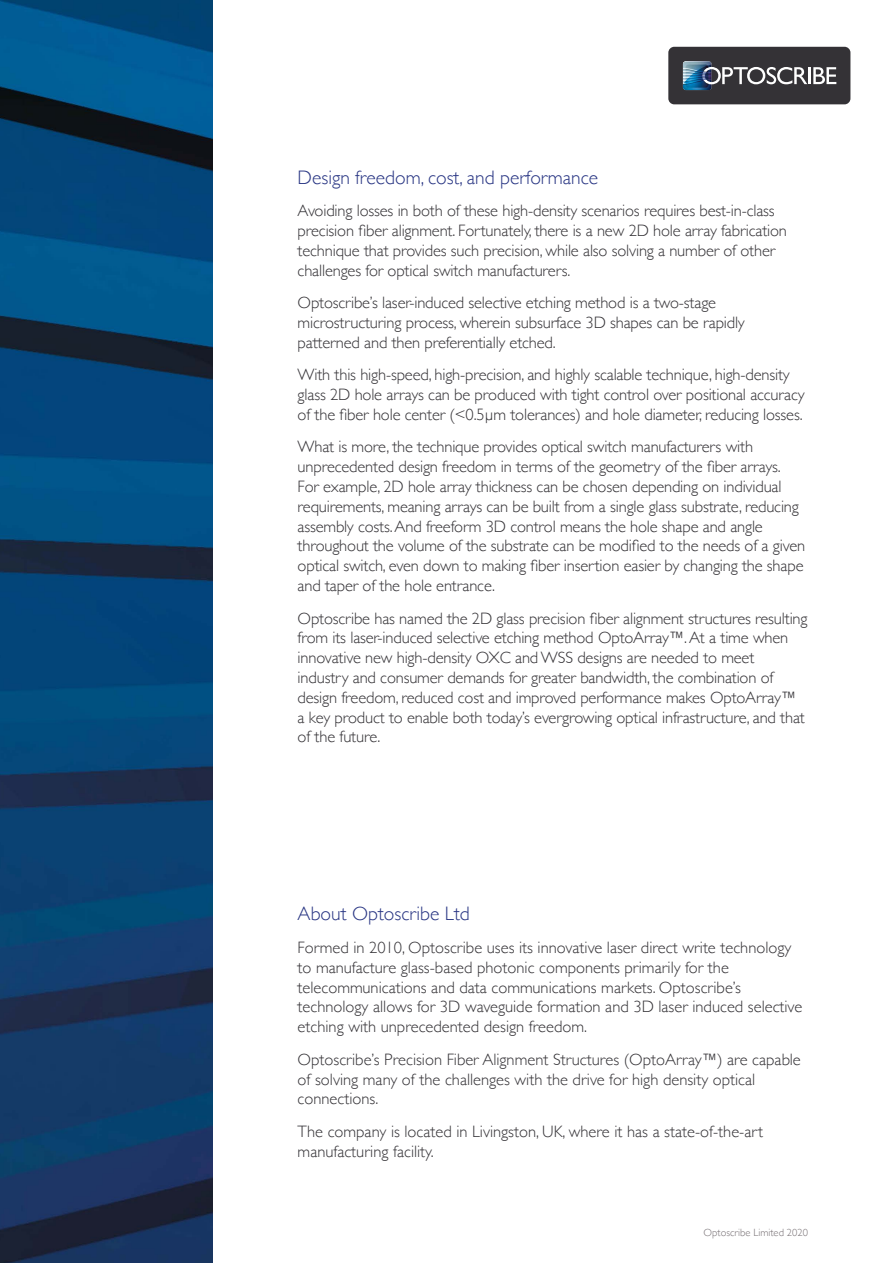
<style>
.page{position:relative;width:893px;height:1263px;background:#fff}
.page>*{position:absolute;margin:0;border:0;box-sizing:border-box;transform-origin:0 0}
.t1{font:300 19.5px "Gill Sans";color:#283583}
.t2{font:300 16.5px/19.8px "Gill Sans";letter-spacing:-.01em;color:#343236}
.t3{font:300 10.5px "Gill Sans";color:#766f73}
</style>
<div class="page">
<div style="left:668px;top:47px;width:182px;height:57px;background:#343236;border-radius:6px"></div>
<hr style="left:808px;top:67px;width:3px;height:17px;background:#fff">
<svg style="left:813px;top:67px;width:23px;height:17px"></svg>
<img style="left:683px;top:61px;width:124px;height:29px">
<img style="left:0;top:0;width:213px;height:1263px">
<p class="t1" style="left:298px;top:162px;width:302px">Design freedom, cost, and performance</p>
<p class="t2" style="left:298px;top:200px;width:491px">Avoiding losses in both of these high-density scenarios requires best-in-class precision fiber alignment. Fortunately, there is a new 2D hole array fabrication technique that provides such precision, while also solving a number of other challenges for optical switch manufacturers.</p>
<p class="t2" style="left:298px;top:292px;width:449px">Optoscribe’s laser-induced selective etching method is a two-stage microstructuring process, wherein subsurface 3D shapes can be rapidly patterned and then preferentially etched.</p>
<p class="t2" style="left:298px;top:364px;width:509px">With this high-speed, high-precision, and highly scalable technique, high-density glass 2D hole arrays can be produced with tight control over positional accuracy of the fiber hole center (&lt;0.5μm tolerances) and hole diameter, reducing losses.</p>
<p class="t2" style="left:298px;top:436px;width:509px">What is more, the technique provides optical switch manufacturers with unprecedented design freedom in terms of the geometry of the fiber arrays.<br>For example, 2D hole array thickness can be chosen depending on individual requirements, meaning arrays can be built from a single glass substrate, reducing assembly costs. And freeform 3D control means the hole shape and angle throughout the volume of the substrate can be modified to the needs of a given optical switch, even down to making fiber insertion easier by changing the shape and taper of the hole entrance.</p>
<p class="t2" style="left:298px;top:607px;width:511px">Optoscribe has named the 2D glass precision fiber alignment structures resulting from its laser-induced selective etching method OptoArray™. At a time when innovative new high-density OXC and WSS designs are needed to meet industry and consumer demands for greater bandwidth, the combination of design freedom, reduced cost and improved performance makes OptoArray™ a key product to enable both today’s evergrowing optical infrastructure, and that of the future.</p>
<p class="t1" style="left:298px;top:899px;width:174px">About Optoscribe Ltd</p>
<p class="t2" style="left:298px;top:937px;width:506px">Formed in 2010, Optoscribe uses its innovative laser direct write technology to manufacture glass-based photonic components primarily for the telecommunications and data communications markets. Optoscribe’s technology allows for 3D waveguide formation and 3D laser induced selective etching with unprecedented design freedom.</p>
<p class="t2" style="left:298px;top:1049px;width:505px">Optoscribe’s Precision Fiber Alignment Structures (OptoArray™) are capable of solving many of the challenges with the drive for high density optical connections.</p>
<p class="t2" style="left:298px;top:1121px;width:467px">The company is located in Livingston, UK, where it has a state-of-the-art manufacturing facility.</p>
<p class="t3" style="left:703px;top:1224px;width:106px">Optoscribe Limited 2020</p>
</div>
